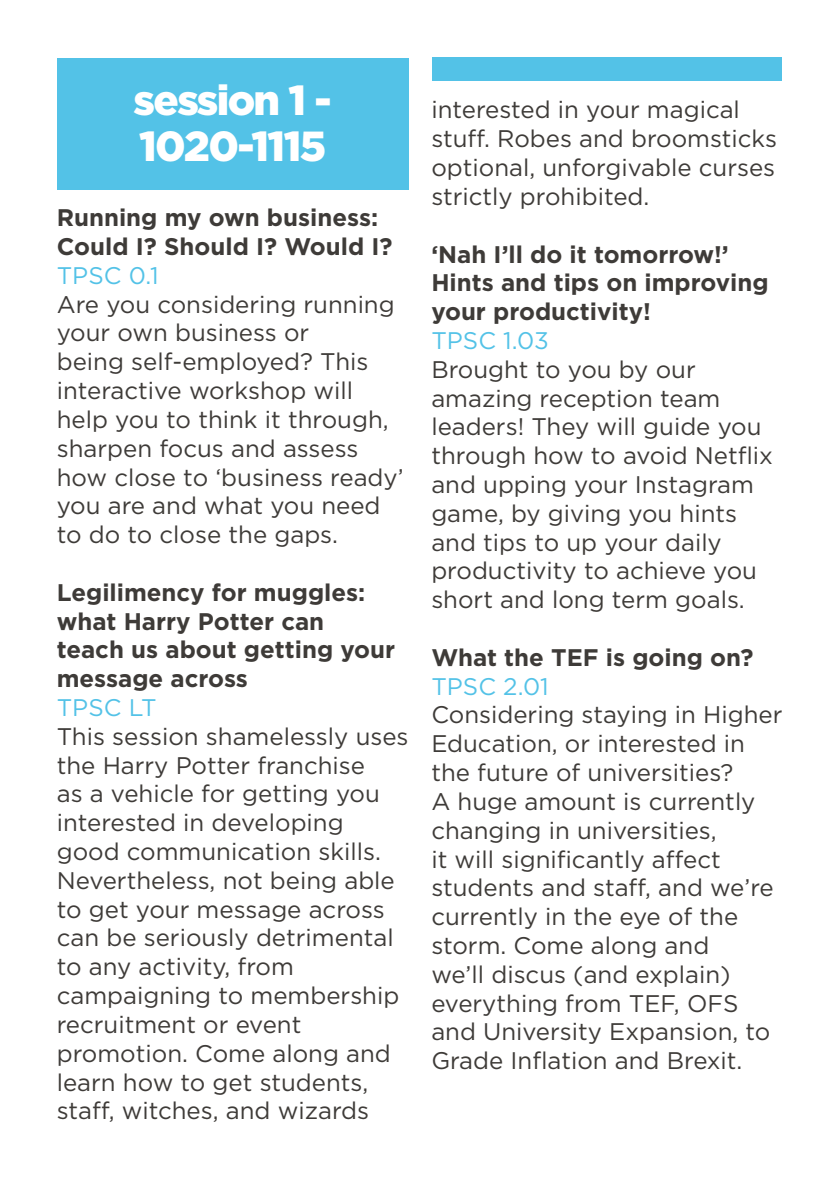
<style>
.page{position:relative;width:840px;height:1191px;background:#fff}
.page>*{position:absolute;margin:0;border:0;box-sizing:border-box;transform-origin:0 0}
.t1{font:900 42px "Gotham";letter-spacing:-.04em;color:#fff}
.t2{font:24px/28.8px "Gotham";color:#3e3b38}
.t3{font:700 24px/28.8px "Gotham";color:#3e3b38}
.t4{font:24px "Gotham";color:#53c2e7}
</style>
<div class="page">
<div style="left:57px;top:59px;width:351px;height:131px;background:#53c2e7"></div>
<div style="left:432px;top:58px;width:349px;height:23px;background:#53c2e7"></div>
<p class="t1" style="left:134px;top:71px;width:199px">session 1 -</p>
<p class="t1" style="left:139px;top:117px;width:188px">1020-1115</p>
<p class="t3" style="left:57px;top:203px;width:337px">Running my own business:<br>Could I? Should I? Would I?</p>
<p class="t4" style="left:57px;top:260px;width:103px">TPSC 0.1</p>
<p class="t2" style="left:57px;top:289px;width:348px">Are you considering running your own business or<br>being self-employed? This interactive workshop will help you to think it through, sharpen focus and assess how close to ‘business ready’ you are and what you need to do to close the gaps.</p>
<p class="t3" style="left:57px;top:577px;width:340px">Legilimency for muggles: what Harry Potter can teach us about getting your message across</p>
<p class="t4" style="left:57px;top:692px;width:101px">TPSC LT</p>
<p class="t2" style="left:57px;top:721px;width:353px">This session shamelessly uses the Harry Potter franchise<br>as a vehicle for getting you interested in developing good communication skills.<br>Nevertheless, not being able to get your message across can be seriously detrimental to any activity, from campaigning to membership recruitment or event promotion. Come along and learn how to get students, staff, witches, and wizards</p>
<p class="t2" style="left:431px;top:95px;width:347px">interested in your magical stuff. Robes and broomsticks optional, unforgivable curses strictly prohibited.</p>
<p class="t3" style="left:431px;top:239px;width:338px">‘Nah I’ll do it tomorrow!’<br>Hints and tips on improving your productivity!</p>
<p class="t4" style="left:431px;top:325px;width:119px">TPSC 1.03</p>
<p class="t2" style="left:431px;top:354px;width:343px">Brought to you by our amazing reception team leaders! They will guide you through how to avoid Netflix and upping your Instagram game, by giving you hints and tips to up your daily productivity to achieve you short and long term goals.</p>
<p class="t3" style="left:431px;top:643px;width:323px">What the TEF is going on?</p>
<p class="t4" style="left:431px;top:671px;width:119px">TPSC 2.01</p>
<p class="t2" style="left:431px;top:700px;width:352px">Considering staying in Higher<br>Education, or interested in the future of universities?<br>A huge amount is currently changing in universities,<br>it will significantly affect students and staff, and we’re currently in the eye of the storm. Come along and<br>we’ll discus (and explain) everything from TEF, OFS and University Expansion, to<br>Grade Inflation and Brexit.</p>
</div>
